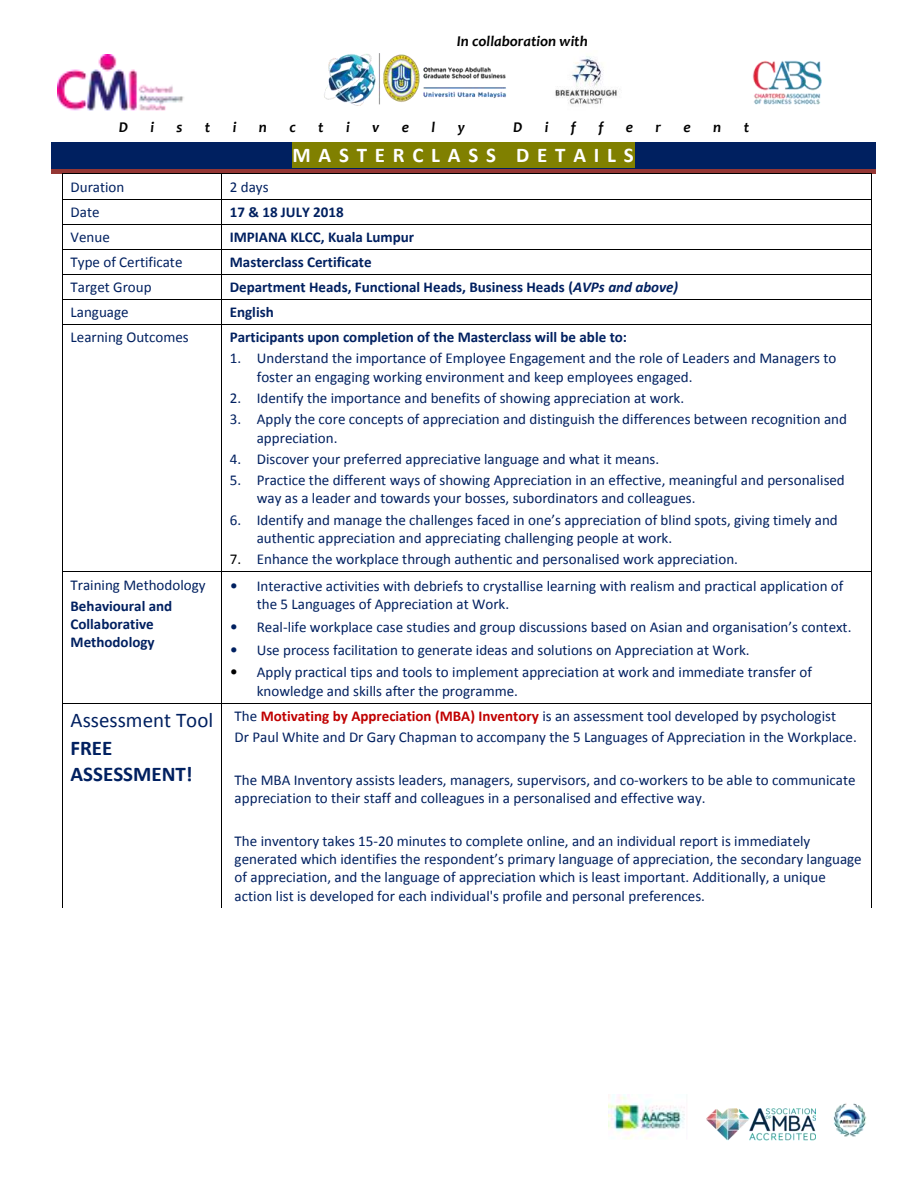
<style>
.page{position:relative;width:918px;height:1188px;background:#fff}
.page>*{position:absolute;margin:0;border:0;box-sizing:border-box;transform-origin:0 0}
.t1{font:700 21px "Calibri";letter-spacing:.37em;color:#fff}
.t2{font:700 21px/25.7px "Calibri";color:#002060}
.t3{font:21px "Calibri";color:#002060}
.t4{font:15px/18.3px "Calibri";color:#002060}
.t5{font:700 15px/18.3px "Calibri";color:#002060}
.t6{font:italic 700 15px "Candara";color:#000}
.s1{font-style:italic}
.s2{color:#000}
.s3{font-size:16.5px}
.s4{font-size:16.5px;color:#000}
.s5{font-weight:700;color:#c00000}
</style>
<div class="page">
<img style="left:58px;top:55px;width:126px;height:56px">
<img style="left:324px;top:53px;width:183px;height:53px">
<img style="left:555px;top:56px;width:64px;height:49px">
<img style="left:752px;top:60px;width:70px;height:45px">
<img style="left:608px;top:1095px;width:77px;height:44px">
<img style="left:706px;top:1108px;width:110px;height:32px">
<img style="left:833px;top:1103px;width:34px;height:34px">
<div style="left:52px;top:142px;width:824px;height:27px;background:#002060"></div>
<div style="left:292px;top:142px;width:343px;height:26px;background:#808000"></div>
<hr style="left:52px;top:173px;width:824px;height:1px;background:#943634">
<hr style="left:52px;top:169px;width:824px;height:2px;background:#943634">
<hr style="left:63px;top:174px;width:158px;height:1px;background:#000">
<hr style="left:222px;top:174px;width:649px;height:1px;background:#000">
<hr style="left:63px;top:199px;width:158px;height:1px;background:#000">
<hr style="left:222px;top:199px;width:649px;height:1px;background:#000">
<hr style="left:63px;top:224px;width:158px;height:1px;background:#000">
<hr style="left:222px;top:224px;width:649px;height:1px;background:#000">
<hr style="left:63px;top:249px;width:158px;height:1px;background:#000">
<hr style="left:222px;top:249px;width:649px;height:1px;background:#000">
<hr style="left:63px;top:274px;width:158px;height:1px;background:#000">
<hr style="left:222px;top:274px;width:649px;height:1px;background:#000">
<hr style="left:63px;top:299px;width:158px;height:1px;background:#000">
<hr style="left:222px;top:299px;width:649px;height:1px;background:#000">
<svg style="left:62px;top:174px;width:1px;height:151px"></svg>
<hr style="left:63px;top:324px;width:158px;height:1px;background:#000">
<svg style="left:221px;top:174px;width:1px;height:151px"></svg>
<hr style="left:222px;top:324px;width:649px;height:1px;background:#000">
<svg style="left:871px;top:174px;width:1px;height:151px"></svg>
<hr style="left:62px;top:325px;width:1px;height:247px;background:#000">
<hr style="left:221px;top:325px;width:1px;height:247px;background:#000">
<hr style="left:871px;top:325px;width:1px;height:247px;background:#000">
<hr style="left:63px;top:572px;width:158px;height:1px;background:#000">
<hr style="left:222px;top:572px;width:649px;height:1px;background:#000">
<hr style="left:62px;top:572px;width:1px;height:131px;background:#000">
<hr style="left:221px;top:572px;width:1px;height:131px;background:#000">
<hr style="left:871px;top:572px;width:1px;height:131px;background:#000">
<hr style="left:63px;top:703px;width:158px;height:1px;background:#000">
<hr style="left:222px;top:703px;width:649px;height:1px;background:#000">
<hr style="left:62px;top:704px;width:1px;height:204px;background:#000">
<hr style="left:221px;top:704px;width:1px;height:204px;background:#000">
<hr style="left:871px;top:704px;width:1px;height:204px;background:#000">
<p class="t6" style="left:457px;top:35px;width:133px">In collaboration with</p>
<p class="t6" style="left:119px;top:122px;width:11px">D</p>
<p class="t6" style="left:150px;top:122px;width:5px">i</p>
<p class="t6" style="left:177px;top:122px;width:7px">s</p>
<p class="t6" style="left:205px;top:122px;width:7px">t</p>
<p class="t6" style="left:233px;top:122px;width:5px">i</p>
<p class="t6" style="left:259px;top:122px;width:10px">n</p>
<p class="t6" style="left:289px;top:122px;width:8px">c</p>
<p class="t6" style="left:318px;top:122px;width:7px">t</p>
<p class="t6" style="left:346px;top:122px;width:5px">i</p>
<p class="t6" style="left:372px;top:122px;width:9px">v</p>
<p class="t6" style="left:402px;top:122px;width:9px">e</p>
<p class="t6" style="left:432px;top:122px;width:5px">l</p>
<p class="t6" style="left:458px;top:122px;width:9px">y</p>
<p class="t6" style="left:513px;top:122px;width:11px">D</p>
<p class="t6" style="left:545px;top:122px;width:5px">i</p>
<p class="t6" style="left:571px;top:122px;width:7px">f</p>
<p class="t6" style="left:598px;top:122px;width:7px">f</p>
<p class="t6" style="left:626px;top:122px;width:9px">e</p>
<p class="t6" style="left:656px;top:122px;width:7px">r</p>
<p class="t6" style="left:684px;top:122px;width:9px">e</p>
<p class="t6" style="left:713px;top:122px;width:10px">n</p>
<p class="t6" style="left:744px;top:122px;width:7px">t</p>
<h1 class="t1" style="left:292px;top:146px;width:343px">MASTERCLASS DETAILS</h1>
<p class="t4" style="left:71px;top:179px;width:55px">Duration</p>
<p class="t4" style="left:230px;top:179px;width:40px">2 days</p>
<p class="t4" style="left:71px;top:204px;width:30px">Date</p>
<p class="t5" style="left:230px;top:204px;width:115px">17 &amp; 18 JULY 2018</p>
<p class="t4" style="left:71px;top:229px;width:41px">Venue</p>
<p class="t5" style="left:230px;top:229px;width:186px">IMPIANA KLCC, Kuala Lumpur</p>
<p class="t4" style="left:71px;top:254px;width:113px">Type of Certificate</p>
<p class="t5" style="left:230px;top:254px;width:143px">Masterclass Certificate</p>
<p class="t4" style="left:71px;top:279px;width:83px">Target Group</p>
<p class="t5" style="left:230px;top:279px;width:450px">Department Heads, Functional Heads, Business Heads (<span class="s1">AVPs and above)</span></p>
<p class="t4" style="left:71px;top:304px;width:60px">Language</p>
<p class="t5" style="left:230px;top:304px;width:45px">English</p>
<p class="t4" style="left:71px;top:329px;width:120px">Learning Outcomes</p>
<p class="t5" style="left:230px;top:329px;width:399px">Participants upon completion of the Masterclass will be able to:</p>
<p class="t4" style="left:257px;top:350px;width:581px;text-indent:-27px">1. Understand the importance of Employee Engagement and the role of Leaders and Managers to foster an engaging working environment and keep employees engaged.</p>
<p class="t4" style="left:230px;top:390px;width:456px">2. Identify the importance and benefits of showing appreciation at work.</p>
<p class="t4" style="left:257px;top:411px;width:592px;text-indent:-27px">3. Apply the core concepts of appreciation and distinguish the differences between recognition and appreciation.</p>
<p class="t4" style="left:230px;top:451px;width:431px">4. Discover your preferred appreciative language and what it means.</p>
<p class="t4" style="left:257px;top:472px;width:590px;text-indent:-27px">5. Practice the different ways of showing Appreciation in an effective, meaningful and personalised way as a leader and towards your bosses, subordinators and colleagues.</p>
<p class="t4" style="left:257px;top:512px;width:582px;text-indent:-27px">6. Identify and manage the challenges faced in one’s appreciation of blind spots, giving timely and authentic appreciation and appreciating challenging people at work.</p>
<p class="t4" style="left:230px;top:552px;width:510px"><span class="s2">7.</span> Enhance the workplace through authentic and personalised work appreciation.</p>
<p class="t4" style="left:71px;top:577px;width:136px">Training Methodology</p>
<p class="t5" style="left:71px;top:598px;width:103px">Behavioural and<br>Collaborative<br>Methodology</p>
<p class="t4" style="left:257px;top:578px;width:588px;text-indent:-27px"><span class="s3">•</span> Interactive activities with debriefs to crystallise learning with realism and practical application of the 5 Languages of Appreciation at Work.</p>
<p class="t4" style="left:230px;top:619px;width:623px"><span class="s3">•</span> Real-life workplace case studies and group discussions based on Asian and organisation’s context.</p>
<p class="t4" style="left:230px;top:642px;width:521px"><span class="s3">•</span> Use process facilitation to generate ideas and solutions on Appreciation at Work.</p>
<p class="t4" style="left:257px;top:665px;width:557px;text-indent:-27px"><span class="s4">•</span> Apply practical tips and tools to implement appreciation at work and immediate transfer of knowledge and skills after the programme.</p>
<h1 class="t3" style="left:71px;top:711px;width:144px">Assessment Tool</h1>
<h1 class="t2" style="left:71px;top:737px;width:124px">FREE<br>ASSESSMENT!</h1>
<p class="t4" style="left:235px;top:706px;width:624px;line-height:21.3px">The <span class="s5">Motivating by Appreciation (MBA) Inventory</span> is an assessment tool developed by psychologist<br>Dr Paul White and Dr Gary Chapman to accompany the 5 Languages of Appreciation in the Workplace.</p>
<p class="t4" style="left:235px;top:772px;width:622px">The MBA Inventory assists leaders, managers, supervisors, and co-workers to be able to communicate appreciation to their staff and colleagues in a personalised and effective way.</p>
<p class="t4" style="left:235px;top:833px;width:629px">The inventory takes 15-20 minutes to complete online, and an individual report is immediately generated which identifies the respondent’s primary language of appreciation, the secondary language of appreciation, and the language of appreciation which is least important. Additionally, a unique action list is developed for each individual's profile and personal preferences.</p>
</div>
